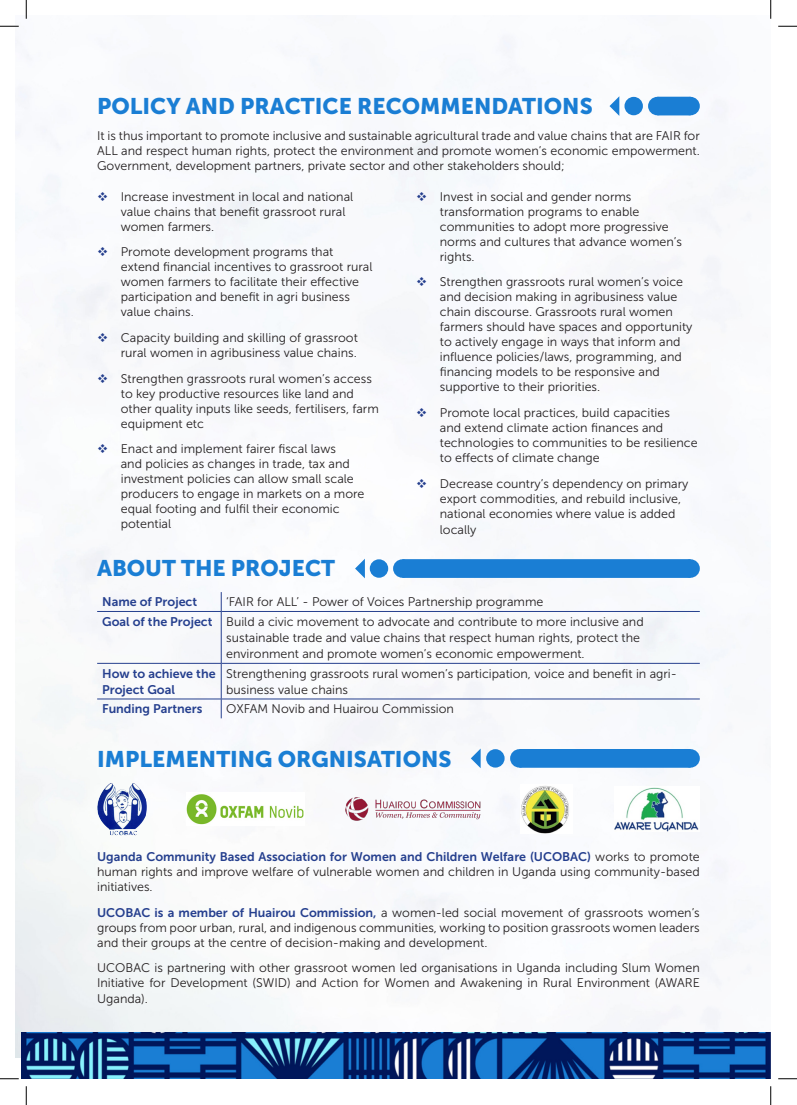
<style>
.page{position:relative;width:797px;height:1105px;background:#fff}
.page>*{position:absolute;margin:0;border:0;box-sizing:border-box;transform-origin:0 0}
.t1{font:22.5px "Museo Sans 900";color:#1a7ed4}
.List_Paragraph{font:12.5px/15px "Museo Sans 300";color:#231f20}
.t2{font:12.5px/16.2px "Museo Sans 700";color:#253f8e}
.s1{color:#253f8e}
.s2{font-family:"Museo Sans 700";color:#253f8e}
</style>
<div class="page">
<img style="left:16px;top:37px;width:754px;height:1020px">
<img style="left:22px;top:1033px;width:748px;height:46px">
<hr style="left:97px;top:611px;width:124px;height:1px;background:#253f8e">
<hr style="left:97px;top:663px;width:124px;height:1px;background:#253f8e">
<hr style="left:97px;top:699px;width:124px;height:1px;background:#253f8e">
<svg style="left:221px;top:592px;width:1px;height:19px"></svg>
<hr style="left:221px;top:611px;width:478px;height:1px;background:#253f8e">
<hr style="left:221px;top:612px;width:1px;height:51px;background:#253f8e">
<hr style="left:221px;top:663px;width:478px;height:1px;background:#253f8e">
<hr style="left:221px;top:664px;width:1px;height:35px;background:#253f8e">
<hr style="left:221px;top:699px;width:478px;height:1px;background:#253f8e">
<svg style="left:221px;top:699px;width:1px;height:19px"></svg>
<img style="left:98px;top:783px;width:13px;height:20px">
<svg style="left:142px;top:797px;width:5px;height:21px"></svg>
<img style="left:344px;top:797px;width:137px;height:24px">
<img style="left:615px;top:786px;width:84px;height:46px">
<img style="left:520px;top:785px;width:52px;height:48px">
<svg style="left:355px;top:559px;width:10px;height:19px"></svg>
<svg style="left:471px;top:748px;width:9px;height:20px"></svg>
<div style="left:370px;top:559px;width:18px;height:19px;background:#1a7ed4;border-radius:50%"></div>
<div style="left:393px;top:559px;width:18px;height:19px;background:#1a7ed4;border-radius:50%"></div>
<div style="left:681px;top:559px;width:18px;height:19px;background:#1a7ed4;border-radius:50%"></div>
<div style="left:486px;top:749px;width:18px;height:18px;background:#1a7ed4;border-radius:50%"></div>
<div style="left:510px;top:749px;width:18px;height:18px;background:#1a7ed4;border-radius:50%"></div>
<div style="left:681px;top:749px;width:18px;height:18px;background:#1a7ed4;border-radius:50%"></div>
<img style="left:186px;top:792px;width:119px;height:33px">
<div style="left:402px;top:559px;width:288px;height:19px;background:#1a7ed4"></div>
<div style="left:519px;top:749px;width:171px;height:19px;background:#1a7ed4"></div>
<svg style="left:609px;top:96px;width:10px;height:20px"></svg>
<div style="left:624px;top:97px;width:19px;height:18px;background:#1a7ed4;border-radius:50%"></div>
<div style="left:648px;top:97px;width:18px;height:18px;background:#1a7ed4;border-radius:50%"></div>
<div style="left:681px;top:97px;width:18px;height:18px;background:#1a7ed4;border-radius:50%"></div>
<div style="left:657px;top:97px;width:33px;height:18px;background:#1a7ed4"></div>
<svg style="left:0;top:25px;width:19px;height:2px"></svg>
<svg style="left:778px;top:25px;width:19px;height:2px"></svg>
<svg style="left:0;top:1078px;width:19px;height:1px"></svg>
<svg style="left:778px;top:1078px;width:19px;height:1px"></svg>
<svg style="left:25px;top:0;width:2px;height:19px"></svg>
<svg style="left:25px;top:1086px;width:2px;height:19px"></svg>
<svg style="left:770px;top:0;width:1px;height:19px"></svg>
<svg style="left:770px;top:1086px;width:1px;height:19px"></svg>
<p class="t1" style="left:97px;top:93px;width:497px">POLICY AND PRACTICE RECOMMENDATIONS</p>
<p class="List_Paragraph" style="left:97px;top:128px;width:604px;text-align:justify">It is thus important to promote inclusive and sustainable agricultural trade and value chains that are FAIR for ALL and respect human rights, protect the environment and promote women’s economic empowerment.<br>Government, development partners, private sector and other stakeholders should;</p>
<p class="List_Paragraph" style="left:121px;top:189px;width:234px;text-indent:-24px"><span class="s1">❖</span> Increase investment in local and national value chains that benefit grassroot rural women farmers.</p>
<p class="List_Paragraph" style="left:121px;top:245px;width:253px;text-indent:-24px"><span class="s1">❖</span> Promote development programs that extend financial incentives to grassroot rural women farmers to facilitate their effective participation and benefit in agri business value chains.</p>
<p class="List_Paragraph" style="left:97px;top:330px;width:262px;text-align:right"><span class="s1">❖</span> Capacity building and skilling of grassroot rural women in agribusiness value chains.</p>
<p class="List_Paragraph" style="left:121px;top:371px;width:259px;text-indent:-24px"><span class="s1">❖</span> Strengthen grassroots rural women’s access to key productive resources like land and other quality inputs like seeds, fertilisers, farm equipment etc</p>
<p class="List_Paragraph" style="left:121px;top:441px;width:245px;text-indent:-24px"><span class="s1">❖</span> Enact and implement fairer fiscal laws<br>and policies as changes in trade, tax and investment policies can allow small scale producers to engage in markets on a more equal footing and fulfil their economic potential</p>
<p class="List_Paragraph" style="left:440px;top:189px;width:243px;text-indent:-24px"><span class="s1">❖</span> Invest in social and gender norms transformation programs to enable communities to adopt more progressive norms and cultures that advance women’s rights.</p>
<p class="List_Paragraph" style="left:440px;top:275px;width:254px;text-indent:-24px"><span class="s1">❖</span> Strengthen grassroots rural women’s voice and decision making in agribusiness value chain discourse. Grassroots rural women farmers should have spaces and opportunity to actively engage in ways that inform and influence policies/laws, programming, and financing models to be responsive and supportive to their priorities.</p>
<p class="List_Paragraph" style="left:440px;top:405px;width:259px;text-indent:-24px"><span class="s1">❖</span> Promote local practices, build capacities<br>and extend climate action finances and technologies to communities to be resilience to effects of climate change</p>
<p class="List_Paragraph" style="left:440px;top:476px;width:250px;text-indent:-24px"><span class="s1">❖</span> Decrease country’s dependency on primary export commodities, and rebuild inclusive, national economies where value is added</p>
<p class="List_Paragraph" style="left:440px;top:522px;width:38px">locally</p>
<p class="t1" style="left:97px;top:556px;width:239px">ABOUT THE PROJECT</p>
<p class="t2" style="left:102px;top:594px;width:96px">Name of Project</p>
<p class="List_Paragraph" style="left:226px;top:595px;width:319px">‘FAIR for ALL’ - Power of Voices Partnership programme</p>
<p class="t2" style="left:102px;top:613px;width:112px">Goal of the Project</p>
<p class="List_Paragraph" style="left:226px;top:613px;width:419px;line-height:16.2px">Build a civic movement to advocate and contribute to more inclusive and sustainable trade and value chains that respect human rights, protect the environment and promote women’s economic empowerment.</p>
<p class="t2" style="left:102px;top:665px;width:115px">How to achieve the<br>Project Goal</p>
<p class="List_Paragraph" style="left:226px;top:665px;width:452px;line-height:16.2px">Strengthening grassroots rural women’s participation, voice and benefit in agri&shy;business value chains</p>
<p class="t2" style="left:102px;top:701px;width:102px">Funding Partners</p>
<p class="List_Paragraph" style="left:226px;top:702px;width:229px">OXFAM Novib and Huairou Commission</p>
<p class="t1" style="left:97px;top:746px;width:356px">IMPLEMENTING ORGNISATIONS</p>
<p class="List_Paragraph" style="left:97px;top:849px;width:604px;text-align:justify"><span class="s2">Uganda Community Based Association for Women and Children Welfare (UCOBAC)</span> works to promote human rights and improve welfare of vulnerable women and children in Uganda using community-based initiatives.</p>
<p class="List_Paragraph" style="left:97px;top:905px;width:604px;text-align:justify"><span class="s2">UCOBAC is a member of Huairou Commission,</span> a women-led social movement of grassroots women’s groups from poor urban, rural, and indigenous communities, working to position grassroots women leaders and their groups at the centre of decision-making and development.</p>
<p class="List_Paragraph" style="left:97px;top:960px;width:604px">UCOBAC is partnering with other grassroot women led organisations in Uganda including Slum Women<br>Initiative for Development (SWID) and Action for Women and Awakening in Rural Environment (AWARE</p>
<p class="List_Paragraph" style="left:97px;top:992px;width:52px">Uganda).</p>
</div>
